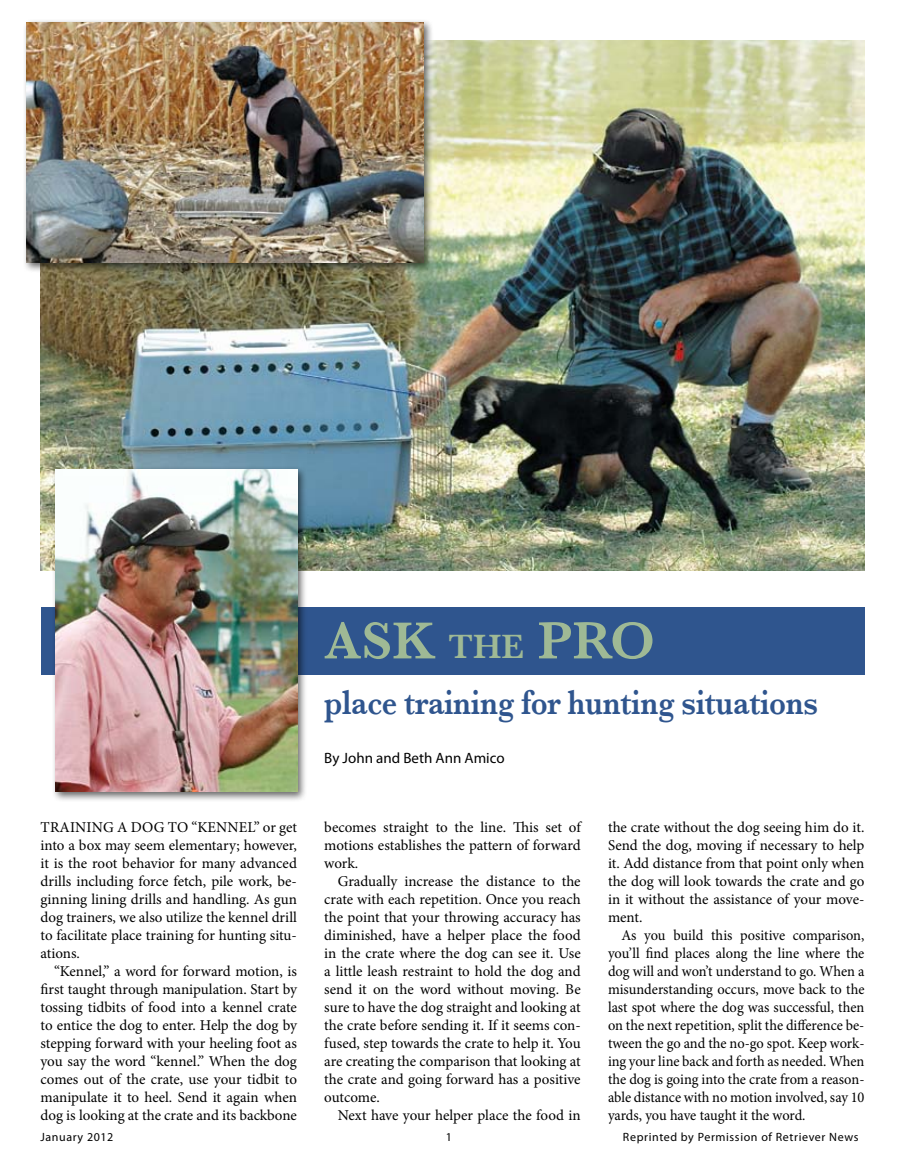
<style>
.page{position:relative;width:905px;height:1175px;background:#fff}
.page>*{position:absolute;margin:0;border:0;box-sizing:border-box;transform-origin:0 0}
.t1{font:600 54px "Baskerville";color:#9fb995}
.t2{font:600 36px "Baskerville";letter-spacing:-.01em;color:#2f558e;scale:.84 1}
.t3{font:15px/18px "Minion Pro";letter-spacing:-.005em;color:#000;text-align:justify}
.t4{font:15px/18px "Minion Pro";letter-spacing:-.005em;color:#000;text-align:justify;scale:.96 1}
.t5{font:15px "Myriad Pro";color:#000}
.t6{font:12px "Myriad Pro";letter-spacing:.05em;color:#000}
.s1{font-size:34.5px}
</style>
<div class="page">
<div style="left:40px;top:607px;width:824px;height:67px;background:#2f558e"></div>
<img style="left:40px;top:40px;width:824px;height:530px">
<div style="left:52px;top:466px;width:255px;height:336px;background:#000;opacity:.6"></div>
<img style="left:56px;top:470px;width:241px;height:321px">
<div style="left:23px;top:19px;width:410px;height:254px;background:#000;opacity:.6"></div>
<img style="left:26px;top:22px;width:397px;height:240px">
<h1 class="t1" style="left:324px;top:609px;width:332px">ASK <span class="s1">THE</span> PRO</h1>
<p class="t3" style="left:40px;top:818px;width:258px">Training a dog to “kennel” or get into a box may seem elementary; however, it is the root behavior for many advanced drills including force fetch, pile work, be&shy;ginning lining drills and handling. As gun dog trainers, we also utilize the kennel drill to facilitate place training for hunting situ&shy;ations.</p>
<p class="t3" style="left:40px;top:962px;width:258px;text-indent:14px">“Kennel,” a word for forward motion, is first taught through manipulation. Start by tossing tidbits of food into a kennel crate to entice the dog to enter. Help the dog by stepping forward with your heeling foot as you say the word “kennel.” When the dog comes out of the crate, use your tidbit to manipulate it to heel. Send it again when dog is looking at the crate and its backbone</p>
<h2 class="t2" style="left:324px;top:681px;width:589px">place training for hunting situations</h2>
<p class="t5" style="left:324px;top:748px;width:182px">By John and Beth Ann Amico</p>
<p class="t3" style="left:324px;top:818px;width:258px">becomes straight to the line. This set of motions establishes the pattern of forward work.</p>
<p class="t3" style="left:324px;top:872px;width:258px;text-indent:13px">Gradually increase the distance to the crate with each repetition. Once you reach the point that your throwing accuracy has diminished, have a helper place the food in the crate where the dog can see it. Use a little leash restraint to hold the dog and send it on the word without moving. Be sure to have the dog straight and looking at the crate before sending it. If it seems con&shy;fused, step towards the crate to help it. You are creating the comparison that looking at the crate and going forward has a positive outcome.</p>
<p class="t3" style="left:338px;top:1106px;width:244px">Next have your helper place the food in</p>
<p class="t3" style="left:608px;top:818px;width:258px">the crate without the dog seeing him do it.<br>Send the dog, moving if necessary to help it. Add distance from that point only when the dog will look towards the crate and go in it without the assistance of your move&shy;ment.</p>
<p class="t4" style="left:608px;top:926px;width:269px;text-indent:13px">As you build this positive comparison, you’ll find places along the line where the dog will and won’t understand to go. When a misunderstanding occurs, move back to the last spot where the dog was successful, then on the next repetition, split the difference be&shy;tween the go and the no-go spot. Keep work&shy;ing your line back and forth as needed. When the dog is going into the crate from a reason&shy;able distance with no motion involved, say 10 yards, you have taught it the word.</p>
<p class="t6" style="left:40px;top:1129px;width:74px">January 2012</p>
<p class="t6" style="left:446px;top:1129px;width:8px">1</p>
<p class="t6" style="left:623px;top:1129px;width:237px">Reprinted by Permission of Retriever News</p>
</div>
